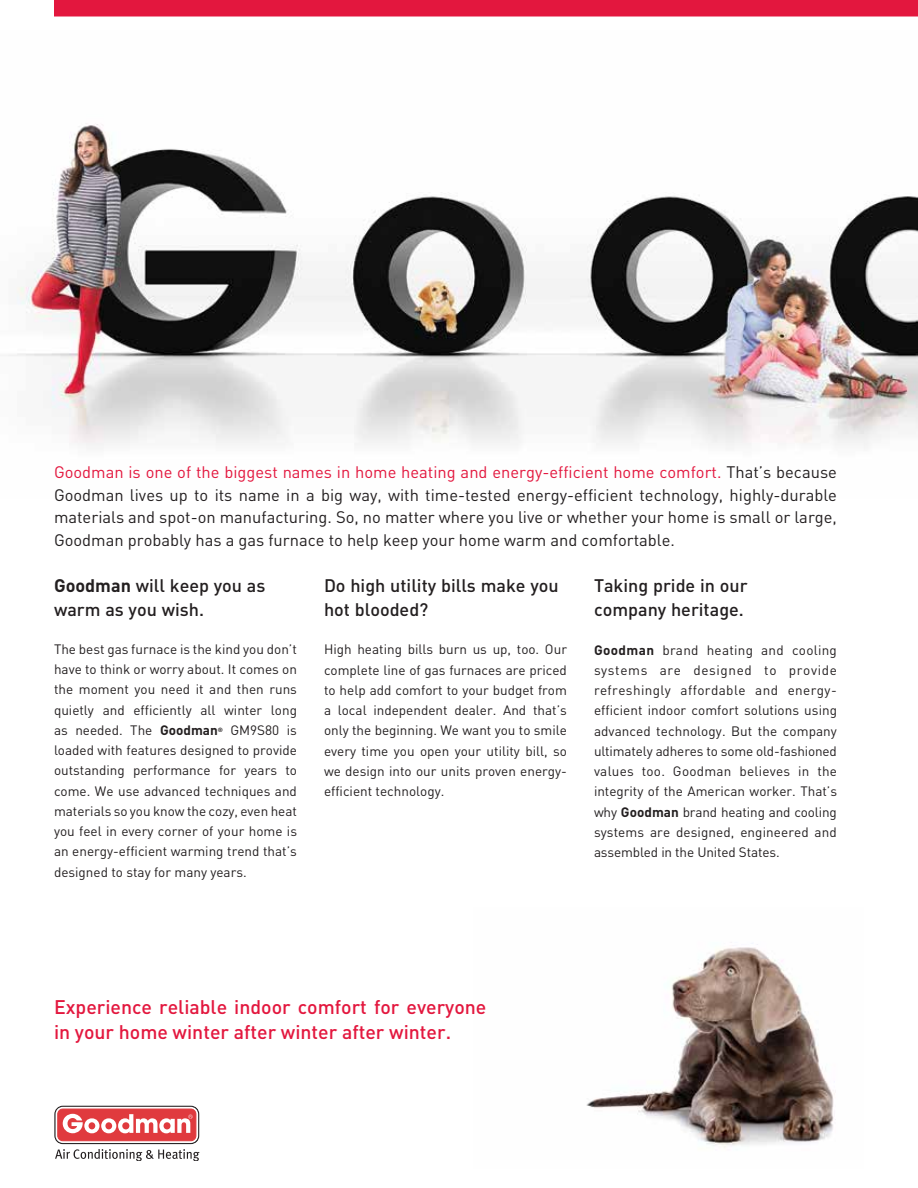
<style>
.page{position:relative;width:918px;height:1188px;background:#fff}
.page>*{position:absolute;margin:0;border:0;box-sizing:border-box;transform-origin:0 0}
.t1{font:500 19.5px/25.5px "DIN Pro";color:#e3173e}
.t2{font:500 18px/24px "DIN Pro";color:#231f20}
.t3{font:16.5px/22.5px "DIN Pro";color:#231f20;text-align:justify}
.t4{font:13.5px/20.2px "DIN Pro";color:#231f20;text-align:justify}
.s1{color:#e3173e}
.s2{font-weight:700}
</style>
<div class="page">
<img style="left:586px;top:943px;width:250px;height:205px">
<img style="left:8px;top:123px;width:910px;height:325px">
<svg style="left:55px;top:1106px;width:144px;height:55px"></svg>
<div style="left:54px;top:0;width:864px;height:16px;background:#e3173e"></div>
<p class="t3" style="left:54px;top:459px;width:785px"><span class="s1">Goodman is one of the biggest names in home heating and energy-efficient home comfort.</span> That’s because Goodman lives up to its name in a big way, with time-tested energy-efficient technology, highly-durable materials and spot-on manufacturing. So, no matter where you live or whether your home is small or large, Goodman probably has a gas furnace to help keep your home warm and comfortable.</p>
<h2 class="t2" style="left:54px;top:571px;width:213px"><span class="s2">Goodman</span> will keep you as warm as you wish.</h2>
<h2 class="t2" style="left:324px;top:571px;width:236px">Do high utility bills make you hot blooded?</h2>
<h2 class="t2" style="left:594px;top:571px;width:155px">Taking pride in our company heritage.</h2>
<p class="t4" style="left:54px;top:638px;width:245px">The best gas furnace is the kind you don’t have to think or worry about. It comes on the moment you need it and then runs quietly and efficiently all winter long as needed. The <span class="s2">Goodman</span><sup>®</sup> GM9S80 is loaded with features designed to provide outstanding performance for years to come. We use advanced techniques and materials so you know the cozy, even heat you feel in every corner of your home is an energy-efficient warming trend that’s designed to stay for many years.</p>
<p class="t4" style="left:324px;top:638px;width:245px">High heating bills burn us up, too. Our complete line of gas furnaces are priced to help add comfort to your budget from a local independent dealer. And that’s only the beginning. We want you to smile every time you open your utility bill, so we design into our units proven energy&shy;efficient technology.</p>
<p class="t4" style="left:594px;top:638px;width:245px"><span class="s2">Goodman</span> brand heating and cooling systems are designed to provide refreshingly affordable and energy&shy;efficient indoor comfort solutions using advanced technology. But the company ultimately adheres to some old-fashioned values too. Goodman believes in the integrity of the American worker. That’s why <span class="s2">Goodman</span> brand heating and cooling systems are designed, engineered and assembled in the United States.</p>
<h1 class="t1" style="left:54px;top:992px;width:434px">Experience reliable indoor comfort for everyone in your home winter after winter after winter.</h1>
</div>
